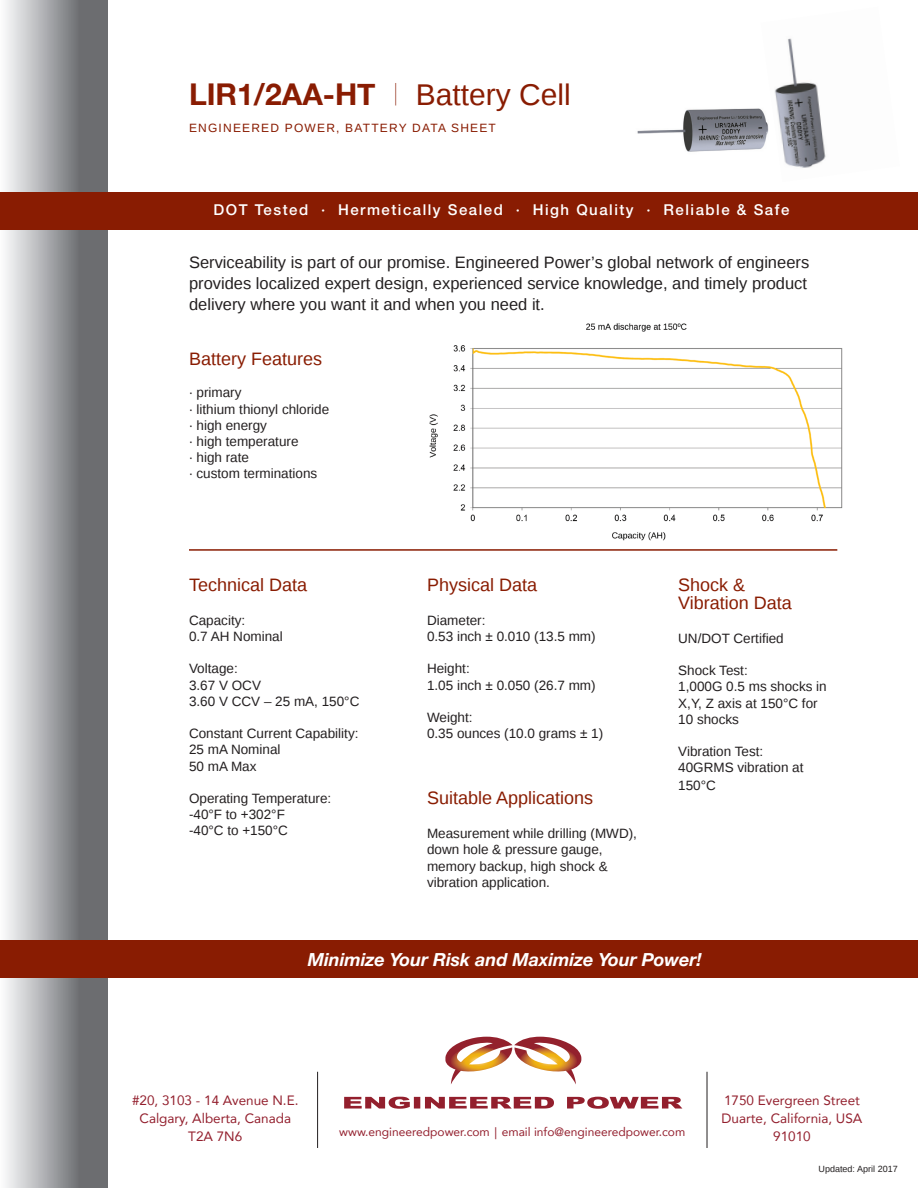
<style>
.page{position:relative;width:918px;height:1188px;background:#fff}
.page>*{position:absolute;margin:0;border:0;box-sizing:border-box;transform-origin:0 0}
.t1{font:700 30px "Helvetica Neue";color:#891c02}
.t2{font:18px/18px "Liberation Sans";color:#891c02}
.t3{font:italic 700 18px "Helvetica Neue";color:#fff}
.t4{font:16.5px/21px "Liberation Sans";color:#231f20}
.t5{font:500 15px "Helvetica Neue LT Std";letter-spacing:.1em;color:#fff}
.t6{font:13.5px/16.2px "Liberation Sans";color:#231f20}
.t7{font:13.5px "Avenir";color:#931f2d}
.t8{font:12px "Avenir";color:#931f2d}
.t9{font:12px "Liberation Sans";letter-spacing:.1em;color:#891c02}
.t10{font:9px "Liberation Sans";color:#231f20}
.s1{font-weight:400}
.s2{font-family:"Liberation Sans";font-weight:400}
</style>
<div class="page">
<svg style="left:6px;top:0;width:102px;height:1188px;background:#9e9fa2"></svg>
<hr style="left:707px;top:1072px;width:1px;height:76px;background:#231f20">
<hr style="left:317px;top:1072px;width:1px;height:76px;background:#231f20">
<svg style="left:445px;top:1037px;width:136px;height:47px"></svg>
<svg style="left:344px;top:1097px;width:338px;height:12px"></svg>
<div style="left:0;top:192px;width:918px;height:38px;background:#891c02"></div>
<div style="left:0;top:940px;width:918px;height:38px;background:#891c02"></div>
<hr style="left:189px;top:549px;width:648px;height:2px;background:#891c02">
<img style="left:637px;top:108px;width:124px;height:44px">
<img style="left:761px;top:38px;width:65px;height:130px">
<img style="left:429px;top:323px;width:414px;height:218px">
<p class="t1" style="left:189px;top:75px;width:383px">LIR1/2AA-HT <span class="s1">|</span> <span class="s2">Battery Cell</span></p>
<p class="t9" style="left:189px;top:121px;width:308px">ENGINEERED POWER, BATTERY DATA SHEET</p>
<p class="t5" style="left:214px;top:201px;width:577px">DOT Tested · Hermetically Sealed · High Quality · Reliable &amp; Safe</p>
<p class="t4" style="left:189px;top:252px;width:622px">Serviceability is part of our promise. Engineered Power’s global network of engineers provides localized expert design, experienced service knowledge, and timely product delivery where you want it and when you need it.</p>
<p class="t2" style="left:189px;top:350px;width:135px">Battery Features</p>
<p class="t6" style="left:189px;top:385px;width:54px">· primary</p>
<p class="t6" style="left:189px;top:401px;width:142px">· lithium thionyl chloride</p>
<p class="t6" style="left:189px;top:418px;width:80px">· high energy</p>
<p class="t6" style="left:189px;top:434px;width:111px">· high temperature</p>
<p class="t6" style="left:189px;top:450px;width:62px">· high rate</p>
<p class="t6" style="left:189px;top:466px;width:130px">· custom terminations</p>
<p class="t2" style="left:189px;top:576px;width:120px">Technical Data</p>
<p class="t6" style="left:189px;top:613px;width:58px">Capacity:</p>
<p class="t6" style="left:189px;top:629px;width:95px">0.7 AH Nominal</p>
<p class="t6" style="left:189px;top:661px;width:50px">Voltage:</p>
<p class="t6" style="left:189px;top:677px;width:172px">3.67 V OCV<br>3.60 V CCV – 25 mA, 150°C</p>
<p class="t6" style="left:189px;top:726px;width:171px">Constant Current Capability:</p>
<p class="t6" style="left:189px;top:742px;width:93px">25 mA Nominal</p>
<p class="t6" style="left:189px;top:758px;width:69px">50 mA Max</p>
<p class="t6" style="left:189px;top:791px;width:144px">Operating Temperature: -40°F to +302°F<br>-40°C to +150°C</p>
<p class="t2" style="left:427px;top:576px;width:112px">Physical Data</p>
<p class="t6" style="left:427px;top:613px;width:60px">Diameter:</p>
<p class="t6" style="left:427px;top:629px;width:170px">0.53 inch ± 0.010 (13.5 mm)</p>
<p class="t6" style="left:427px;top:661px;width:44px">Height:</p>
<p class="t6" style="left:427px;top:677px;width:170px">1.05 inch ± 0.050 (26.7 mm)</p>
<p class="t6" style="left:427px;top:710px;width:47px">Weight:</p>
<p class="t6" style="left:427px;top:726px;width:178px">0.35 ounces (10.0 grams ± 1)</p>
<p class="t2" style="left:427px;top:790px;width:168px">Suitable Applications</p>
<p class="t6" style="left:427px;top:826px;width:212px">Measurement while drilling (MWD), down hole &amp; pressure gauge, memory backup, high shock &amp; vibration application.</p>
<p class="t2" style="left:678px;top:576px;width:115px">Shock &amp;<br>Vibration Data</p>
<p class="t6" style="left:678px;top:631px;width:107px">UN/DOT Certified</p>
<p class="t6" style="left:678px;top:663px;width:71px">Shock Test:</p>
<p class="t6" style="left:678px;top:679px;width:150px">1,000G 0.5 ms shocks in<br>X,Y, Z axis at 150°C for</p>
<p class="t6" style="left:678px;top:712px;width:62px">10 shocks</p>
<p class="t6" style="left:678px;top:744px;width:87px">Vibration Test:</p>
<p class="t6" style="left:678px;top:759px;width:127px;line-height:18px">40GRMS vibration at<br>150°C</p>
<p class="t3" style="left:308px;top:949px;width:395px">Minimize Your Risk and Maximize Your Power!</p>
<p class="t7" style="left:132px;top:1089px;width:168px">#20, 3103 - 14 Avenue N.E.</p>
<p class="t7" style="left:140px;top:1107px;width:153px">Calgary, Alberta, Canada</p>
<p class="t7" style="left:188px;top:1125px;width:56px">T2A 7N6</p>
<p class="t8" style="left:339px;top:1122px;width:348px">www.engineeredpower.com︱email info@engineeredpower.com</p>
<p class="t7" style="left:724px;top:1089px;width:137px">1750 Evergreen Street</p>
<p class="t7" style="left:722px;top:1107px;width:142px">Duarte, California, USA</p>
<p class="t7" style="left:773px;top:1125px;width:39px">91010</p>
<p class="t10" style="left:819px;top:1164px;width:81px">Updated: April 2017</p>
</div>
